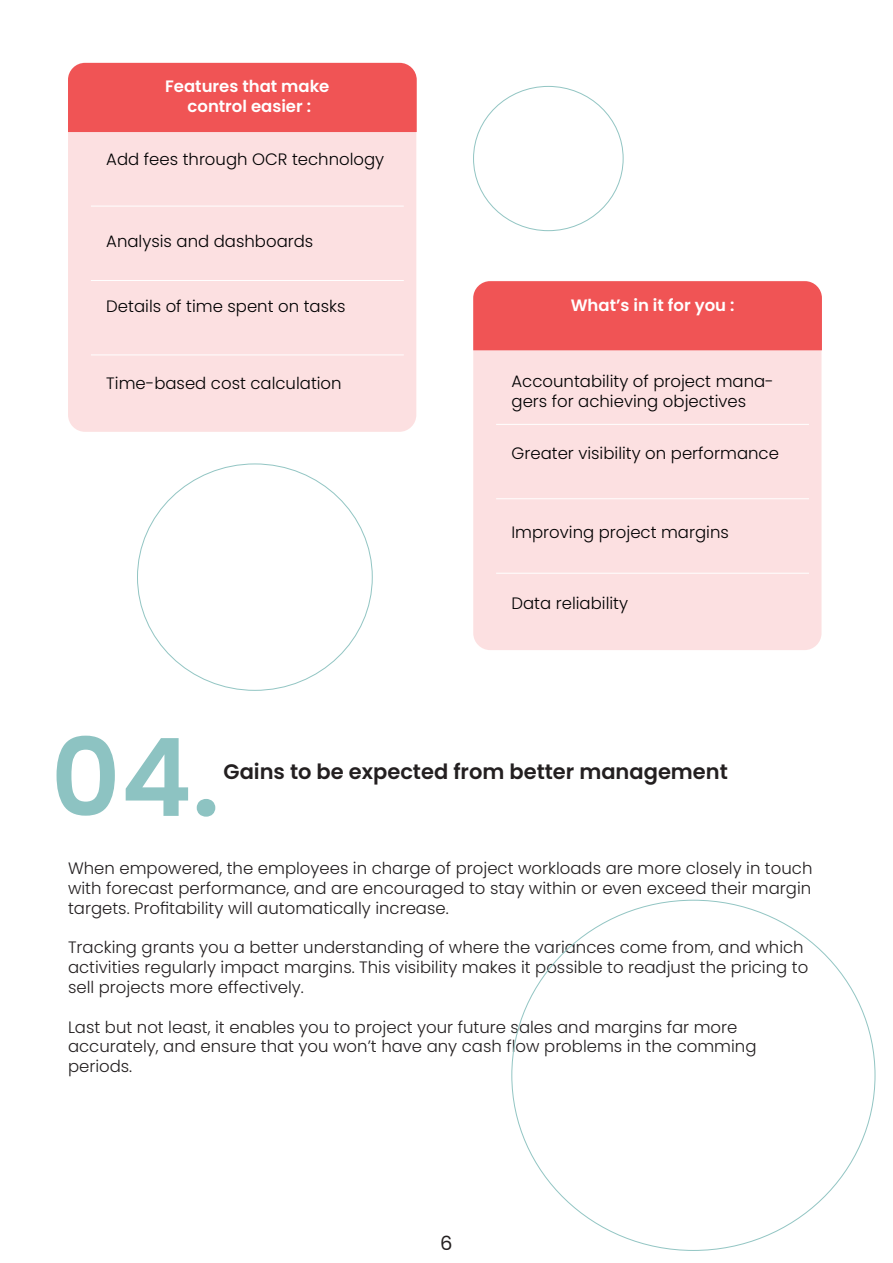
<style>
.page{position:relative;width:893px;height:1263px;background:#fff}
.page>*{position:absolute;margin:0;border:0;box-sizing:border-box;transform-origin:0 0}
.t1{font:600 108px "Poppins";color:#8dc3c2}
.t2{font:600 21px "Poppins";color:#231f20}
.t3{font:19.5px "Poppins";color:#231f20}
.t4{font:300 16.5px/19.8px "Poppins";color:#231f20}
.t5{font:300 16.5px/19.8px "Poppins";color:#000001}
.t6{font:600 16.5px/19.8px "Poppins";color:#fff;text-align:center}
</style>
<div class="page">
<div style="left:68px;top:63px;width:348px;height:369px;background:#fce0e1;border-radius:17px"></div>
<div style="left:68px;top:63px;width:349px;height:69px;background:#f05455"></div>
<hr style="left:91px;top:206px;width:313px;height:1px;background:#fff">
<hr style="left:91px;top:280px;width:313px;height:1px;background:#fff">
<hr style="left:91px;top:355px;width:313px;height:1px;background:#fff">
<div style="left:473px;top:281px;width:348px;height:369px;background:#fce0e1;border-radius:17px"></div>
<div style="left:473px;top:281px;width:349px;height:69px;background:#f05455"></div>
<hr style="left:496px;top:424px;width:313px;height:1px;background:#fff">
<hr style="left:496px;top:498px;width:313px;height:1px;background:#fff">
<hr style="left:496px;top:573px;width:313px;height:1px;background:#fff">
<p class="t6" style="left:165px;top:77px;width:166px">Features that make control easier :</p>
<p class="t5" style="left:106px;top:149px;width:279px">Add fees through OCR technology</p>
<p class="t5" style="left:106px;top:231px;width:209px">Analysis and dashboards</p>
<p class="t5" style="left:106px;top:297px;width:241px">Details of time spent on tasks</p>
<p class="t5" style="left:106px;top:373px;width:237px">Time-based cost calculation</p>
<p class="t6" style="left:571px;top:295px;width:165px">What’s in it for you :</p>
<p class="t5" style="left:511px;top:371px;width:264px">Accountability of project mana&shy;gers for achieving objectives</p>
<p class="t5" style="left:511px;top:443px;width:269px">Greater visibility on performance</p>
<p class="t5" style="left:511px;top:522px;width:219px">Improving project margins</p>
<p class="t5" style="left:511px;top:593px;width:118px">Data reliability</p>
<h1 class="t1" style="left:51px;top:731px;width:171px">04.</h1>
<p class="t2" style="left:224px;top:759px;width:506px">Gains to be expected from better management</p>
<p class="t4" style="left:68px;top:859px;width:746px;text-align:justify">When empowered, the employees in charge of project workloads are more closely in touch with forecast performance, and are encouraged to stay within or even exceed their margin targets. Profitability will automatically increase.</p>
<p class="t4" style="left:68px;top:938px;width:742px">Tracking grants you a better understanding of where the variances come from, and which activities regularly impact margins. This visibility makes it possible to readjust the pricing to sell projects more effectively.</p>
<p class="t4" style="left:68px;top:1017px;width:690px">Last but not least, it enables you to project your future sales and margins far more accurately, and ensure that you won’t have any cash flow problems in the comming periods.</p>
<p class="t3" style="left:440px;top:1232px;width:14px">6</p>
</div>
